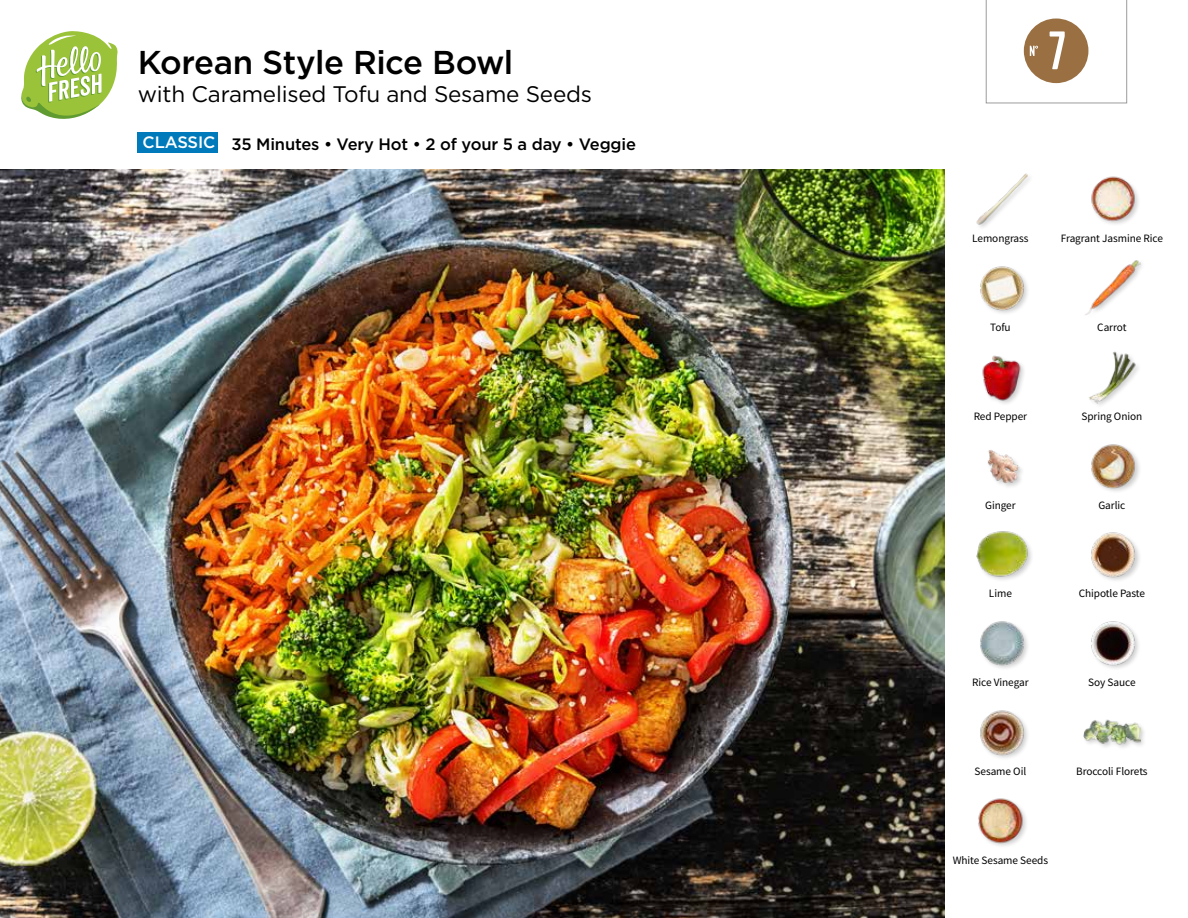
<style>
.page{position:relative;width:1188px;height:918px;background:#fff}
.page>*{position:absolute;margin:0;border:0;box-sizing:border-box;transform-origin:0 0}
.t1{font:54px "Kapra";color:#fff}
.t2{font:500 33px "Gotham";letter-spacing:-.015em;color:#000}
.t3{font:22.5px "Gotham";letter-spacing:-.01em;color:#000}
.t4{font:500 16.5px "Gotham";letter-spacing:-.01em;color:#000}
.t5{font:500 16.5px "Gotham";letter-spacing:-.01em;color:#fff}
.t6{font:11.25px "Source Sans Pro";letter-spacing:-.005em;color:#000}
</style>
<div class="page">
<svg style="left:21px;top:31px;width:97px;height:88px"></svg>
<img style="left:0;top:170px;width:945px;height:748px">
<div style="left:138px;top:132px;width:80px;height:20px;background:#007aba"></div>
<img style="left:978px;top:798px;width:48px;height:48px">
<div style="left:1082px;top:719px;width:65px;height:32px;background:#000;opacity:.2"></div>
<img style="left:1083px;top:719px;width:58px;height:32px">
<img style="left:980px;top:710px;width:48px;height:48px">
<img style="left:980px;top:621px;width:48px;height:48px">
<img style="left:1091px;top:621px;width:48px;height:48px">
<img style="left:976px;top:531px;width:55px;height:49px">
<img style="left:1091px;top:532px;width:49px;height:49px">
<img style="left:1091px;top:444px;width:49px;height:48px">
<img style="left:987px;top:450px;width:35px;height:37px">
<img style="left:982px;top:355px;width:42px;height:49px">
<img style="left:1089px;top:351px;width:49px;height:54px">
<img style="left:1085px;top:260px;width:56px;height:55px">
<img style="left:980px;top:266px;width:48px;height:48px">
<img style="left:976px;top:173px;width:54px;height:54px">
<img style="left:1091px;top:176px;width:48px;height:48px">
<svg style="left:986px;top:0;width:141px;height:104px"></svg>
<h2 class="t2" style="left:138px;top:41px;width:377px">Korean Style Rice Bowl</h2>
<h3 class="t3" style="left:138px;top:82px;width:456px">with Caramelised Tofu and Sesame Seeds</h3>
<h3 class="t5" style="left:143px;top:131px;width:74px">CLASSIC</h3>
<h3 class="t4" style="left:231px;top:133px;width:406px">35 Minutes • Very Hot • 2 of your 5 a day • Veggie</h3>
<h1 class="t1" style="left:1049px;top:19px;width:19px">7</h1>
<p class="t6" style="left:972px;top:231px;width:58px">Lemongrass</p>
<p class="t6" style="left:1061px;top:231px;width:104px">Fragrant Jasmine Rice</p>
<p class="t6" style="left:990px;top:320px;width:22px">Tofu</p>
<p class="t6" style="left:1097px;top:320px;width:31px">Carrot</p>
<p class="t6" style="left:974px;top:409px;width:55px">Red Pepper</p>
<p class="t6" style="left:1081px;top:409px;width:62px">Spring Onion</p>
<p class="t6" style="left:985px;top:498px;width:32px">Ginger</p>
<p class="t6" style="left:1098px;top:498px;width:28px">Garlic</p>
<p class="t6" style="left:989px;top:586px;width:24px">Lime</p>
<p class="t6" style="left:1079px;top:586px;width:68px">Chipotle Paste</p>
<p class="t6" style="left:972px;top:675px;width:58px">Rice Vinegar</p>
<p class="t6" style="left:1088px;top:675px;width:49px">Soy Sauce</p>
<p class="t6" style="left:975px;top:764px;width:53px">Sesame Oil</p>
<p class="t6" style="left:1076px;top:764px;width:73px">Broccoli Florets</p>
<p class="t6" style="left:953px;top:853px;width:97px">White Sesame Seeds</p>
</div>
